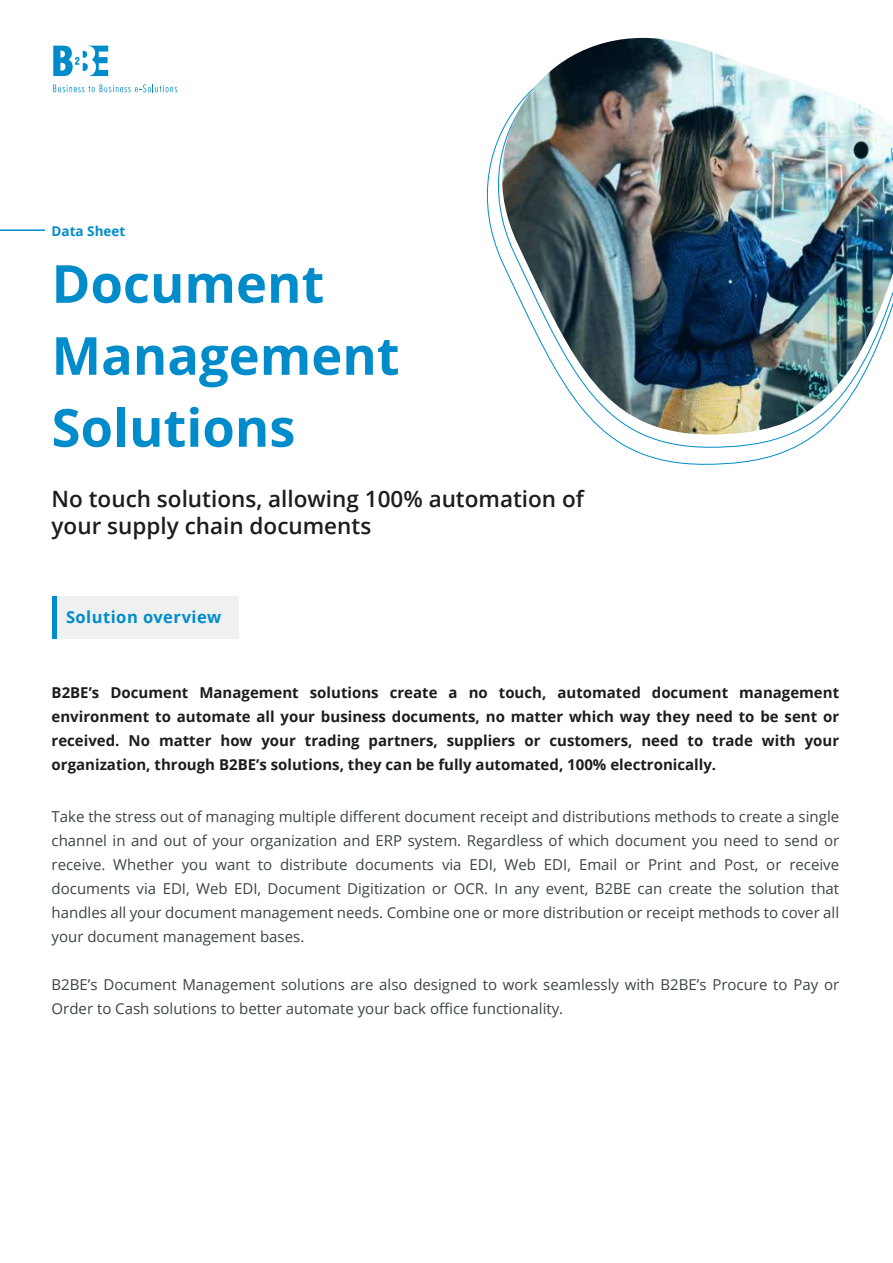
<style>
.page{position:relative;width:893px;height:1263px;background:#fff}
.page>*{position:absolute;margin:0;border:0;box-sizing:border-box;transform-origin:0 0}
.t1{font:700 52.5px/72px "Open Sans";color:#008ccb}
.t2{font:600 22.5px/27px "Open Sans";color:#1d1d1b}
.t3{font:700 16.5px "Open Sans";letter-spacing:.03em;color:#008ccb}
.t4{font:15px/24px "Open Sans";color:#3c4445;text-align:justify}
.t5{font:700 15px/24px "Open Sans";color:#1d1d1b;text-align:justify}
.t6{font:700 13.5px "Open Sans";color:#008ccb}
</style>
<div class="page">
<svg style="left:486px;top:37px;width:331px;height:428px"></svg>
<img style="left:500px;top:38px;width:393px;height:396px">
<div style="left:52px;top:596px;width:187px;height:43px;background:#eff0f0"></div>
<div style="left:52px;top:596px;width:5px;height:43px;background:#008ccb"></div>
<svg style="left:53px;top:45px;width:55px;height:31px"></svg>
<svg style="left:53px;top:84px;width:124px;height:8px"></svg>
<hr style="left:0;top:229px;width:45px;height:2px;background:#008ccb">
<p class="t6" style="left:52px;top:222px;width:75px">Data Sheet</p>
<h1 class="t1" style="left:52px;top:246px;width:349px">Document<br>Management<br>Solutions</h1>
<h2 class="t2" style="left:52px;top:485px;width:534px">No touch solutions, allowing 100% automation of your supply chain documents</h2>
<p class="t3" style="left:66px;top:605px;width:157px">Solution overview</p>
<p class="t5" style="left:52px;top:680px;width:789px">B2BE’s Document Management solutions create a no touch, automated document management environment to automate all your business documents, no matter which way they need to be sent or received. No matter how your trading partners, suppliers or customers, need to trade with your organization, through B2BE’s solutions, they can be fully automated, 100% electronically.</p>
<p class="t4" style="left:52px;top:804px;width:789px">Take the stress out of managing multiple different document receipt and distributions methods to create a single channel in and out of your organization and ERP system. Regardless of which document you need to send or receive. Whether you want to distribute documents via EDI, Web EDI, Email or Print and Post, or receive documents via EDI, Web EDI, Document Digitization or OCR. In any event, B2BE can create the solution that handles all your document management needs. Combine one or more distribution or receipt methods to cover all your document management bases.</p>
<p class="t4" style="left:52px;top:972px;width:789px">B2BE’s Document Management solutions are also designed to work seamlessly with B2BE’s Procure to Pay or<br>Order to Cash solutions to better automate your back office functionality.</p>
</div>
